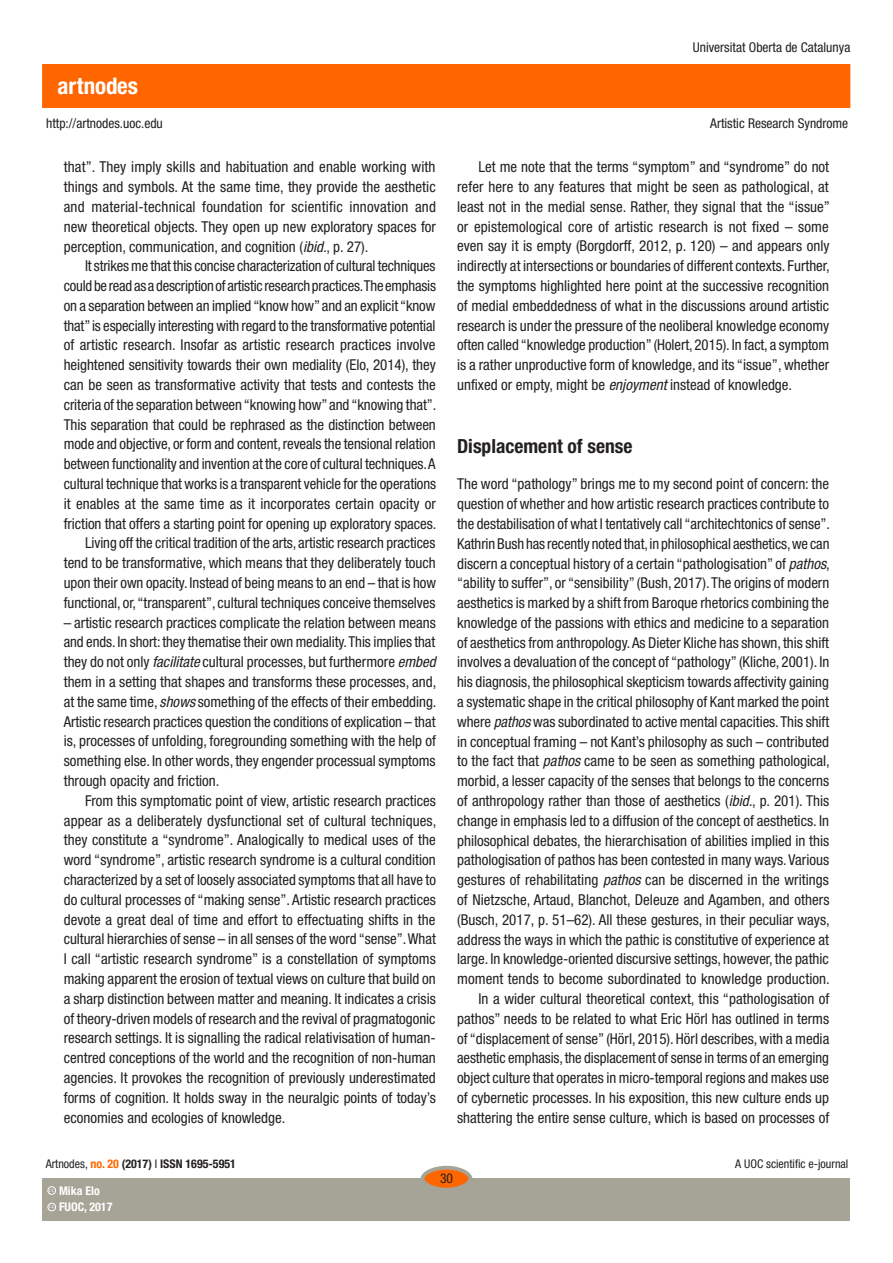
<style>
.page{position:relative;width:893px;height:1263px;background:#fff}
.page>*{position:absolute;margin:0;border:0;box-sizing:border-box;transform-origin:0 0}
.t1{font:700 condensed 22.95px "Helvetica Neue LT Std";color:#fff}
.SUBTITOLS{font:700 condensed 19.5px "Helvetica Neue LT Std";color:#231f20}
.text_general{font:condensed 15px/19.8px "Helvetica Neue LT Std";color:#231f20;text-align:justify}
.text_general_primerp{font:condensed 15px/19.8px "Helvetica Neue LT Std";letter-spacing:.005em;color:#231f20;text-align:justify}
.t2{font:condensed 13.5px "Helvetica Neue LT Std";color:#231f20}
.t3{font:700 condensed 12px "Helvetica Neue LT Std";color:#231f20}
.t4{font:condensed 12px "Helvetica Neue LT Std";color:#231f20}
.t5{font:700 condensed 12px "Helvetica Neue LT Std";color:#fff}
.t6{font:600 3.9px "Adobe Caslon Pro";color:#fff}
.s1{font-style:italic}
.s2{font-weight:400}
.s3{color:#f60}
</style>
<div class="page">
<div style="left:43px;top:65px;width:807px;height:42px;background:#f60"></div>
<div style="left:43px;top:1178px;width:807px;height:42px;background:#a6a397"></div>
<div style="left:422px;top:1168px;width:48px;height:21px;background:#f60;border-radius:50%"></div>
<div style="left:421px;top:1166px;width:51px;height:25px;border:4px solid #a6a397;border-radius:50%"></div>
<div style="left:48px;top:1203px;width:8px;height:8px;border:1px solid #fff;border-radius:50%"></div>
<div style="left:48px;top:1186px;width:8px;height:8px;border:1px solid #fff;border-radius:50%"></div>
<h1 class="t1" style="left:58px;top:72px;width:82px">artnodes</h1>
<p class="t2" style="left:46px;top:115px;width:118px">http://artnodes.uoc.edu</p>
<p class="text_general" style="left:64px;top:157px;width:374px">that”. They imply skills and habituation and enable working with things and symbols. At the same time, they provide the aesthetic and material-technical foundation for scientific innovation and new theoretical objects. They open up new exploratory spaces for perception, communication, and cognition (<span class="s1">ibid.</span>, p. 27).</p>
<p class="text_general" style="left:64px;top:256px;width:374px;text-indent:21px">It strikes me that this concise characterization of cultural techniques could be read as a description of artistic research practices. The emphasis on a separation between an implied “know how” and an explicit “know that” is especially interesting with regard to the transformative potential of artistic research. Insofar as artistic research practices involve heightened sensitivity towards their own mediality (Elo, 2014), they can be seen as transformative activity that tests and contests the criteria of the separation between “knowing how” and “knowing that”.<br>This separation that could be rephrased as the distinction between mode and objective, or form and content, reveals the tensional relation between functionality and invention at the core of cultural techniques. A cultural technique that works is a transparent vehicle for the operations it enables at the same time as it incorporates certain opacity or friction that offers a starting point for opening up exploratory spaces.</p>
<p class="text_general" style="left:64px;top:533px;width:374px;text-indent:21px">Living off the critical tradition of the arts, artistic research practices tend to be transformative, which means that they deliberately touch upon their own opacity. Instead of being means to an end – that is how functional, or, “transparent”, cultural techniques conceive themselves</p>
<p class="text_general" style="left:64px;top:612px;width:374px">– artistic research practices complicate the relation between means and ends. In short: they thematise their own mediality. This implies that they do not only <span class="s1">facilitate</span> cultural processes, but furthermore <span class="s1">embed </span>them in a setting that shapes and transforms these processes, and, at the same time, <span class="s1">shows</span> something of the effects of their embedding.<br>Artistic research practices question the conditions of explication – that is, processes of unfolding, foregrounding something with the help of something else. In other words, they engender processual symptoms through opacity and friction.</p>
<p class="text_general" style="left:64px;top:790px;width:374px;text-indent:21px">From this symptomatic point of view, artistic research practices appear as a deliberately dysfunctional set of cultural techniques, they constitute a “syndrome”. Analogically to medical uses of the word “syndrome”, artistic research syndrome is a cultural condition characterized by a set of loosely associated symptoms that all have to do cultural processes of “making sense”. Artistic research practices devote a great deal of time and effort to effectuating shifts in the cultural hierarchies of sense – in all senses of the word “sense”. What I call “artistic research syndrome” is a constellation of symptoms making apparent the erosion of textual views on culture that build on a sharp distinction between matter and meaning. It indicates a crisis of theory-driven models of research and the revival of pragmatogonic research settings. It is signalling the radical relativisation of human&shy;centred conceptions of the world and the recognition of non-human agencies. It provokes the recognition of previously underestimated forms of cognition. It holds sway in the neuralgic points of today’s economies and ecologies of knowledge.</p>
<p class="t2" style="left:693px;top:40px;width:159px">Universitat Oberta de Catalunya</p>
<p class="t2" style="left:710px;top:115px;width:139px">Artistic Research Syndrome</p>
<p class="text_general" style="left:457px;top:157px;width:374px;text-indent:21px">Let me note that the terms “symptom” and “syndrome” do not refer here to any features that might be seen as pathological, at least not in the medial sense. Rather, they signal that the “issue” or epistemological core of artistic research is not fixed – some even say it is empty (Borgdorff, 2012, p. 120) – and appears only indirectly at intersections or boundaries of different contexts. Further, the symptoms highlighted here point at the successive recognition of medial embeddedness of what in the discussions around artistic research is under the pressure of the neoliberal knowledge economy often called “knowledge production” (Holert, 2015). In fact, a symptom is a rather unproductive form of knowledge, and its “issue”, whether unfixed or empty, might be <span class="s1">enjoyment</span> instead of knowledge.</p>
<p class="SUBTITOLS" style="left:457px;top:434px;width:177px">Displacement of sense</p>
<p class="text_general_primerp" style="left:457px;top:474px;width:374px">The word “pathology” brings me to my second point of concern: the question of whether and how artistic research practices contribute to the destabilisation of what I tentatively call “architechtonics of sense”.<br>Kathrin Bush has recently noted that, in philosophical aesthetics, we can discern a conceptual history of a certain “pathologisation” of <span class="s1">pathos</span>, “ability to suffer”, or “sensibility” (Bush, 2017). The origins of modern aesthetics is marked by a shift from Baroque rhetorics combining the knowledge of the passions with ethics and medicine to a separation of aesthetics from anthropology. As Dieter Kliche has shown, this shift involves a devaluation of the concept of “pathology” (Kliche, 2001). In his diagnosis, the philosophical skepticism towards affectivity gaining a systematic shape in the critical philosophy of Kant marked the point where <span class="s1">pathos</span> was subordinated to active mental capacities. This shift in conceptual framing – not Kant’s philosophy as such – contributed to the fact that <span class="s1">pathos</span> came to be seen as something pathological, morbid, a lesser capacity of the senses that belongs to the concerns of anthropology rather than those of aesthetics (<span class="s1">ibid.</span>, p. 201). This change in emphasis led to a diffusion of the concept of aesthetics. In philosophical debates, the hierarchisation of abilities implied in this pathologisation of pathos has been contested in many ways. Various gestures of rehabilitating <span class="s1">pathos</span> can be discerned in the writings of Nietzsche, Artaud, Blanchot, Deleuze and Agamben, and others (Busch, 2017, p. 51–62). All these gestures, in their peculiar ways, address the ways in which the pathic is constitutive of experience at large. In knowledge-oriented discursive settings, however, the pathic moment tends to become subordinated to knowledge production.</p>
<p class="text_general" style="left:457px;top:988px;width:374px;text-indent:21px">In a wider cultural theoretical context, this “pathologisation of pathos” needs to be related to what Eric Hörl has outlined in terms of “displacement of sense” (Hörl, 2015). Hörl describes, with a media aesthetic emphasis, the displacement of sense in terms of an emerging object culture that operates in micro-temporal regions and makes use of cybernetic processes. In his exposition, this new culture ends up shattering the entire sense culture, which is based on processes of</p>
<p class="t3" style="left:46px;top:1157px;width:192px"><span class="s2">Artnodes,</span> <span class="s3">no. 20</span> (2017) <span class="s2">I</span> ISSN 1695-5951</p>
<p class="t6" style="left:49px;top:1205px;width:7px">CC</p>
<p class="t5" style="left:59px;top:1200px;width:55px">FUOC, 2017</p>
<p class="t5" style="left:59px;top:1183px;width:42px">Mika Elo</p>
<p class="t6" style="left:49px;top:1188px;width:7px">CC</p>
<p class="t2" style="left:440px;top:1171px;width:14px">30</p>
<p class="t4" style="left:735px;top:1157px;width:115px">A UOC scientific e-journal</p>
</div>
